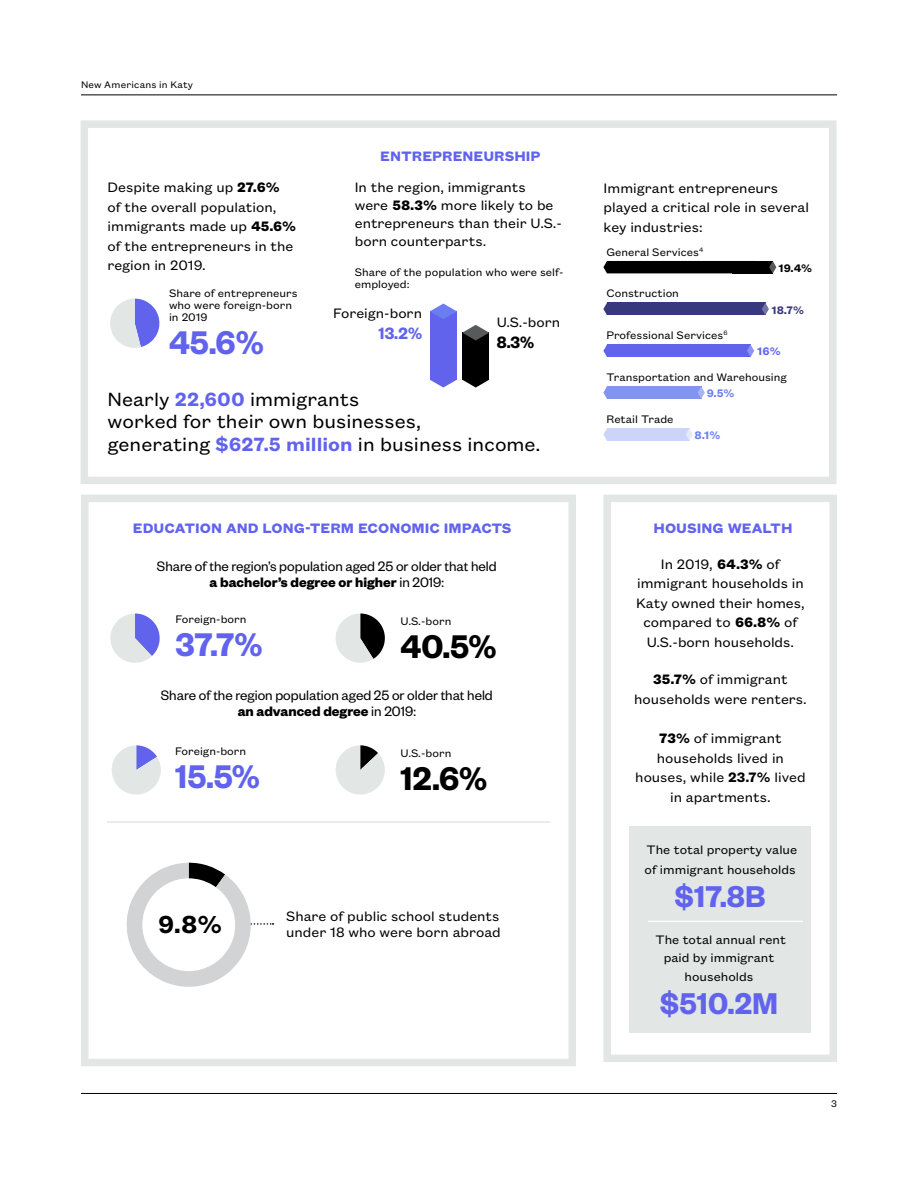
<style>
.page{position:relative;width:918px;height:1188px;background:#fff}
.page>*{position:absolute;margin:0;border:0;box-sizing:border-box;transform-origin:0 0}
.t1{font:174px "Chartwell Pies";color:#000}
.t2{font:69px/131.9px "Chartwell Pies";color:#6163ed}
.t3{font:69px/131.9px "Chartwell Pies";color:#000}
.t4{font:600 36px "Founders Grotesk";color:#6163ed}
.t5{font:600 36px "Founders Grotesk";color:#000}
.t6{font:600 33px "Founders Grotesk";color:#6163ed}
.t7{font:600 27px "Founders Grotesk Text";color:#000}
.t8{font:21px/22.5px "Founders Grotesk Text";color:#000}
.t9{font:600 18px "Founders Grotesk";color:#6163ed}
.t10{font:600 18px "Founders Grotesk";color:#000}
.t11{font:15px/19.5px "Founders Grotesk Text";color:#000}
.t12{font:15px/16.5px "Founders Grotesk";color:#000;text-align:center}
.t13{font:700 15px "Founders Grotesk Text";color:#6163ed}
.t14{font:13.5px/19.5px "Founders Grotesk Text";color:#000}
.t15{font:12px/12px "Founders Grotesk Text";color:#000}
.t16{font:600 12px "Founders Grotesk Text";color:#6b7df2}
.t17{font:600 12px "Founders Grotesk Text";color:#38387d}
.t18{font:600 12px "Founders Grotesk Text";color:#000}
.t19{font:600 12px "Founders Grotesk Text";color:#6163ed}
.t20{font:10.5px "Founders Grotesk Text";letter-spacing:.02em;color:#000}
.s1{font-weight:700}
.s2{color:#e2e7e6}
.s3{font-weight:600;color:#6163ed}
.s4{color:#d1d3d4}
.s5{color:#fff}
.s6{font-weight:600}
</style>
<div class="page">
<hr style="left:81px;top:94px;width:756px;height:1px;background:#000">
<hr style="left:81px;top:1093px;width:756px;height:1px;background:#000">
<svg style="left:242px;top:923px;width:31px;height:2px"></svg>
<div style="left:81px;top:120px;width:756px;height:364px;border:8px solid #e2e7e6"></div>
<hr style="left:107px;top:821px;width:444px;height:2px;background:#e2e7e6">
<svg style="left:430px;top:380px;width:59px;height:8px"></svg>
<div style="left:430px;top:311px;width:27px;height:69px;background:#6163ed"></div>
<div style="left:462px;top:333px;width:27px;height:47px;background:#000"></div>
<svg style="left:430px;top:304px;width:26px;height:15px"></svg>
<svg style="left:462px;top:325px;width:27px;height:15px"></svg>
<div style="left:81px;top:495px;width:495px;height:571px;border:8px solid #e2e7e6"></div>
<div style="left:603px;top:495px;width:234px;height:567px;border:8px solid #e2e7e6"></div>
<div style="left:630px;top:826px;width:181px;height:206px;background:#e2e7e6"></div>
<hr style="left:648px;top:921px;width:155px;height:1px;background:#fff">
<div style="left:733px;top:261px;width:40px;height:12px;background:#000"></div>
<svg style="left:603px;top:303px;width:4px;height:12px"></svg>
<svg style="left:603px;top:345px;width:4px;height:12px"></svg>
<svg style="left:603px;top:386px;width:4px;height:13px"></svg>
<svg style="left:603px;top:429px;width:4px;height:11px"></svg>
<svg style="left:769px;top:261px;width:7px;height:12px"></svg>
<div style="left:603px;top:261px;width:130px;height:12px;background:#000"></div>
<div style="left:607px;top:303px;width:158px;height:12px;background:#38387d"></div>
<div style="left:607px;top:345px;width:144px;height:12px;background:#6163ed"></div>
<div style="left:607px;top:386px;width:94px;height:13px;background:#8294f2"></div>
<div style="left:607px;top:428px;width:82px;height:13px;background:#ccd4fa"></div>
<svg style="left:762px;top:303px;width:7px;height:12px"></svg>
<svg style="left:747px;top:345px;width:7px;height:12px"></svg>
<svg style="left:698px;top:386px;width:7px;height:13px"></svg>
<svg style="left:686px;top:428px;width:7px;height:13px"></svg>
<p class="t20" style="left:81px;top:77px;width:114px">New Americans in Katy</p>
<p class="t11" style="left:108px;top:177px;width:190px">Despite making up <span class="s1">27.6% </span>of the overall population, immigrants made up <span class="s1">45.6% </span>of the entrepreneurs in the region in 2019.</p>
<h2 class="t2" style="left:107px;top:256px;width:110px">46<span class="s2">54</span></h2>
<p class="t15" style="left:169px;top:287px;width:130px">Share of entrepreneurs who were foreign-born in 2019</p>
<h3 class="t4" style="left:169px;top:320px;width:96px">45.6%</h3>
<p class="t13" style="left:380px;top:146px;width:162px">ENTREPRENEURSHIP</p>
<p class="t11" style="left:355px;top:177px;width:209px;line-height:18px">In the region, immigrants were <span class="s1">58.3%</span> more likely to be entrepreneurs than their U.S.- born counterparts.</p>
<p class="t15" style="left:355px;top:265px;width:210px">Share of the population who were self&shy;employed:</p>
<p class="t11" style="left:333px;top:303px;width:91px">Foreign-born</p>
<p class="t9" style="left:379px;top:322px;width:45px">13.2%</p>
<p class="t11" style="left:497px;top:312px;width:65px">U.S.-born</p>
<p class="t10" style="left:497px;top:331px;width:39px">8.3%</p>
<h3 class="t8" style="left:108px;top:386px;width:434px">Nearly <span class="s3">22,600</span> immigrants<br>worked for their own businesses,<br>generating <span class="s3">$627.5 million</span> in business income.</h3>
<p class="t13" style="left:133px;top:518px;width:380px">EDUCATION AND LONG-TERM ECONOMIC IMPACTS</p>
<p class="t12" style="left:157px;top:557px;width:341px">Share of the region’s population aged 25 or older that held <span class="s1">a bachelor’s degree or higher</span> in 2019:</p>
<h2 class="t2" style="left:107px;top:571px;width:112px">38<span class="s2">62<br></span>16<span class="s2">84</span></h2>
<h2 class="t3" style="left:332px;top:571px;width:110px">41+<span class="s2">59<br></span>13+<span class="s2">87</span></h2>
<p class="t15" style="left:175px;top:612px;width:73px">Foreign-born</p>
<h3 class="t4" style="left:175px;top:622px;width:89px">37.7%</h3>
<p class="t15" style="left:401px;top:614px;width:52px">U.S.-born</p>
<h3 class="t5" style="left:401px;top:624px;width:97px">40.5%</h3>
<p class="t12" style="left:161px;top:686px;width:333px">Share of the region population aged 25 or older that held <span class="s1">an advanced degree</span> in 2019:</p>
<p class="t15" style="left:175px;top:744px;width:73px">Foreign-born</p>
<h3 class="t4" style="left:175px;top:754px;width:87px">15.5%</h3>
<p class="t15" style="left:401px;top:746px;width:52px">U.S.-born</p>
<h3 class="t5" style="left:401px;top:756px;width:88px">12.6%</h3>
<h1 class="t1" style="left:118px;top:818px;width:276px">10<span class="s4">90</span><span class="s5">M</span></h1>
<h3 class="t7" style="left:158px;top:906px;width:65px">9.8%</h3>
<p class="t11" style="left:286px;top:907px;width:216px;line-height:16.5px">Share of public school students under 18 who were born abroad</p>
<p class="t11" style="left:604px;top:177px;width:207px">Immigrant entrepreneurs played a critical role in several key industries:</p>
<p class="t15" style="left:606px;top:245px;width:98px">General Services<sup>4</sup></p>
<p class="t15" style="left:606px;top:287px;width:74px">Construction</p>
<p class="t15" style="left:606px;top:328px;width:123px">Professional Services<sup>6</sup></p>
<p class="t18" style="left:778px;top:260px;width:35px">19.4%</p>
<p class="t17" style="left:771px;top:301px;width:34px">18.7%</p>
<p class="t19" style="left:757px;top:343px;width:25px">16%</p>
<p class="t15" style="left:606px;top:370px;width:182px">Transportation and Warehousing</p>
<p class="t15" style="left:606px;top:412px;width:69px">Retail Trade</p>
<p class="t16" style="left:707px;top:385px;width:29px">9.5%</p>
<p class="t16" style="left:694px;top:427px;width:27px">8.1%</p>
<p class="t13" style="left:654px;top:518px;width:141px">HOUSING WEALTH</p>
<p class="t11" style="left:636px;top:553px;width:170px;text-align:center">In 2019, <span class="s1">64.3%</span> of immigrant households in<br>Katy owned their homes, compared to <span class="s1">66.8%</span> of<br>U.S.-born households.</p>
<p class="t11" style="left:634px;top:669px;width:174px;text-align:center"><span class="s1">35.7%</span> of immigrant households were renters.</p>
<p class="t11" style="left:635px;top:728px;width:172px;text-align:center"><span class="s1">73%</span> of immigrant households lived in houses, while <span class="s6">23.7%</span> lived in apartments.</p>
<p class="t14" style="left:645px;top:839px;width:154px">The total property value of immigrant households</p>
<h3 class="t6" style="left:675px;top:876px;width:93px">$17.8B</h3>
<p class="t14" style="left:655px;top:929px;width:132px;line-height:18px;text-align:center">The total annual rent paid by immigrant</p>
<p class="t14" style="left:685px;top:966px;width:70px">households</p>
<h3 class="t6" style="left:660px;top:983px;width:120px">$510.2M</h3>
<p class="t20" style="left:831px;top:1096px;width:7px">3</p>
</div>
